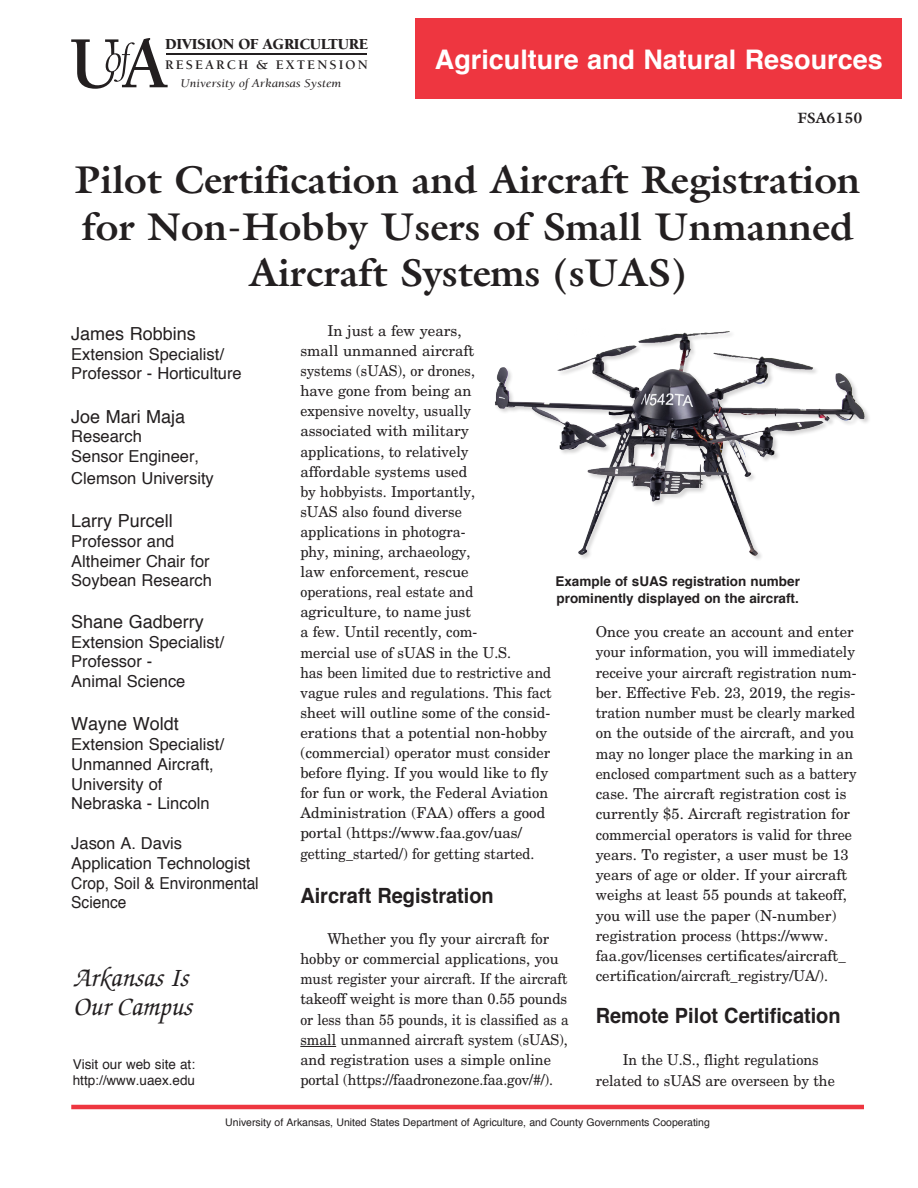
<style>
.page{position:relative;width:918px;height:1188px;background:#fff}
.page>*{position:absolute;margin:0;border:0;box-sizing:border-box;transform-origin:0 0}
.t1{font:700 39px/46.8px "Galliard";color:#231f20;text-align:center}
.t2{font:700 27px "Helvetica";color:#fff}
.t3{font:italic 500 27px/28.5px "Zapf Chancery";color:#231f20}
.t4{font:700 21px "Helvetica";color:#231f20;scale:.95 1}
.t5{font:18px "Helvetica";color:#231f20}
.t6{font:16.5px/19.8px "Helvetica";color:#231f20}
.t7{font:900 15.75px "Berkeley";letter-spacing:-.02em;color:#231f20}
.t8{font:15px/20.1px "New Century Schlbk";color:#231f20}
.t9{font:15px/20.2px "New Century Schlbk";color:#231f20;scale:.95 1}
.t10{font:700 15px "Galliard";color:#231f20}
.t11{font:700 13.5px/16.5px "Helvetica";color:#231f20}
.t12{font:13.5px/16.2px "Helvetica";color:#231f20}
.t13{font:700 13.5px "Berkeley";letter-spacing:.155em;color:#231f20}
.t14{font:italic 12.15px "Berkeley";color:#231f20;scale:1.09 1}
.t15{font:10.5px "Helvetica";color:#231f20}
</style>
<div class="page">
<hr style="left:166px;top:54px;width:201px;height:1px;background:#231f20">
<hr style="left:71px;top:1105px;width:793px;height:4px;background:#ee3640">
<hr style="left:300px;top:1046px;width:36px;height:1px;background:#231f20">
<svg style="left:71px;top:38px;width:97px;height:51px"></svg>
<div style="left:416px;top:18px;width:486px;height:81px;background:#ee3640"></div>
<img style="left:495px;top:331px;width:373px;height:228px">
<h5 class="t7" style="left:165px;top:35px;width:205px">DIVISION OF AGRICULTURE</h5>
<h6 class="t13" style="left:165px;top:58px;width:204px">RESEARCH &amp; EXTENSION</h6>
<p class="t14" style="left:180px;top:77px;width:149px">University of Arkansas System</p>
<p class="t2" style="left:435px;top:38px;width:449px">Agriculture and Natural Resources</p>
<p class="t10" style="left:797px;top:108px;width:67px">FSA6150</p>
<h1 class="t1" style="left:75px;top:156px;width:787px">Pilot Certification and Aircraft Registration for Non-Hobby Users of Small Unmanned<br>Aircraft Systems (sUAS)</h1>
<p class="t5" style="left:71px;top:320px;width:126px">James Robbins</p>
<p class="t6" style="left:71px;top:345px;width:172px">Extension Specialist/<br>Professor - Horticulture</p>
<p class="t5" style="left:71px;top:402px;width:116px">Joe Mari Maja</p>
<p class="t6" style="left:71px;top:427px;width:129px">Research<br>Sensor Engineer,</p>
<p class="t6" style="left:71px;top:469px;width:144px">Clemson University</p>
<p class="t5" style="left:71px;top:507px;width:103px">Larry Purcell</p>
<p class="t6" style="left:71px;top:532px;width:142px">Professor and<br>Altheimer Chair for<br>Soybean Research</p>
<p class="t5" style="left:71px;top:608px;width:134px">Shane Gadberry</p>
<p class="t6" style="left:71px;top:633px;width:154px">Extension Specialist/<br>Professor -<br>Animal Science</p>
<p class="t5" style="left:71px;top:710px;width:109px">Wayne Woldt</p>
<p class="t6" style="left:71px;top:735px;width:154px">Extension Specialist/<br>Unmanned Aircraft,<br>University of<br>Nebraska - Lincoln</p>
<p class="t6" style="left:71px;top:834px;width:189px">Jason A. Davis<br>Application Technologist<br>Crop, Soil &amp; Environmental<br>Science</p>
<p class="t8" style="left:300px;top:321px;width:253px;text-indent:27px">In just a few years,<br>small unmanned aircraft<br>systems (sUAS), or drones,<br>have gone from being an<br>expensive novelty, usually<br>associated with military applications, to relatively<br>affordable systems used<br>by hobbyists. Importantly,<br>sUAS also found diverse<br>applications in photogra-<br>phy, mining, archaeology,<br>law enforcement, rescue<br>operations, real estate and agriculture, to name just<br>a few. Until recently, com-<br>mercial use of sUAS in the U.S.<br>has been limited due to restrictive and vague rules and regulations. This fact sheet will outline some of the consid&shy;erations that a potential non-hobby (commercial) operator must consider before flying. If you would like to fly for fun or work, the Federal Aviation<br>Administration (FAA) offers a good portal (https://www.faa.gov/uas/ getting_started/) for getting started.</p>
<h3 class="t4" style="left:300px;top:879px;width:205px">Aircraft Registration</h3>
<p class="t8" style="left:300px;top:928px;width:270px;text-indent:27px">Whether you fly your aircraft for hobby or commercial applications, you must register your aircraft. If the aircraft takeoff weight is more than 0.55 pounds or less than 55 pounds, it is classified as a small unmanned aircraft system (sUAS), and registration uses a simple online portal (https://faadronezone.faa.gov/#/).</p>
<p class="t11" style="left:555px;top:573px;width:246px">Example of sUAS registration number prominently displayed on the aircraft.</p>
<p class="t8" style="left:596px;top:622px;width:263px">Once you create an account and enter your information, you will immediately receive your aircraft registration num&shy;ber. Effective Feb. 23, 2019, the regis&shy;tration number must be clearly marked on the outside of the aircraft, and you may no longer place the marking in an enclosed compartment such as a battery case. The aircraft registration cost is currently $5. Aircraft registration for commercial operators is valid for three years. To register, a user must be 13 years of age or older. If your aircraft weighs at least 55 pounds at takeoff, you will use the paper (N-number) registration process (https://www. faa.gov/licenses certificates/aircraft_ certification/aircraft_registry/UA/).</p>
<h3 class="t4" style="left:596px;top:999px;width:259px">Remote Pilot Certification</h3>
<p class="t9" style="left:596px;top:1050px;width:253px;text-indent:27px">In the U.S., flight regulations related to sUAS are overseen by the</p>
<p class="t15" style="left:225px;top:1114px;width:486px">University of Arkansas, United States Department of Agriculture, and County Governments Cooperating</p>
<h2 class="t3" style="left:73px;top:965px;width:120px">Arkansas Is<br>Our Campus</h2>
<p class="t12" style="left:73px;top:1057px;width:124px">Visit our web site at: http://www.uaex.edu</p>
</div>
